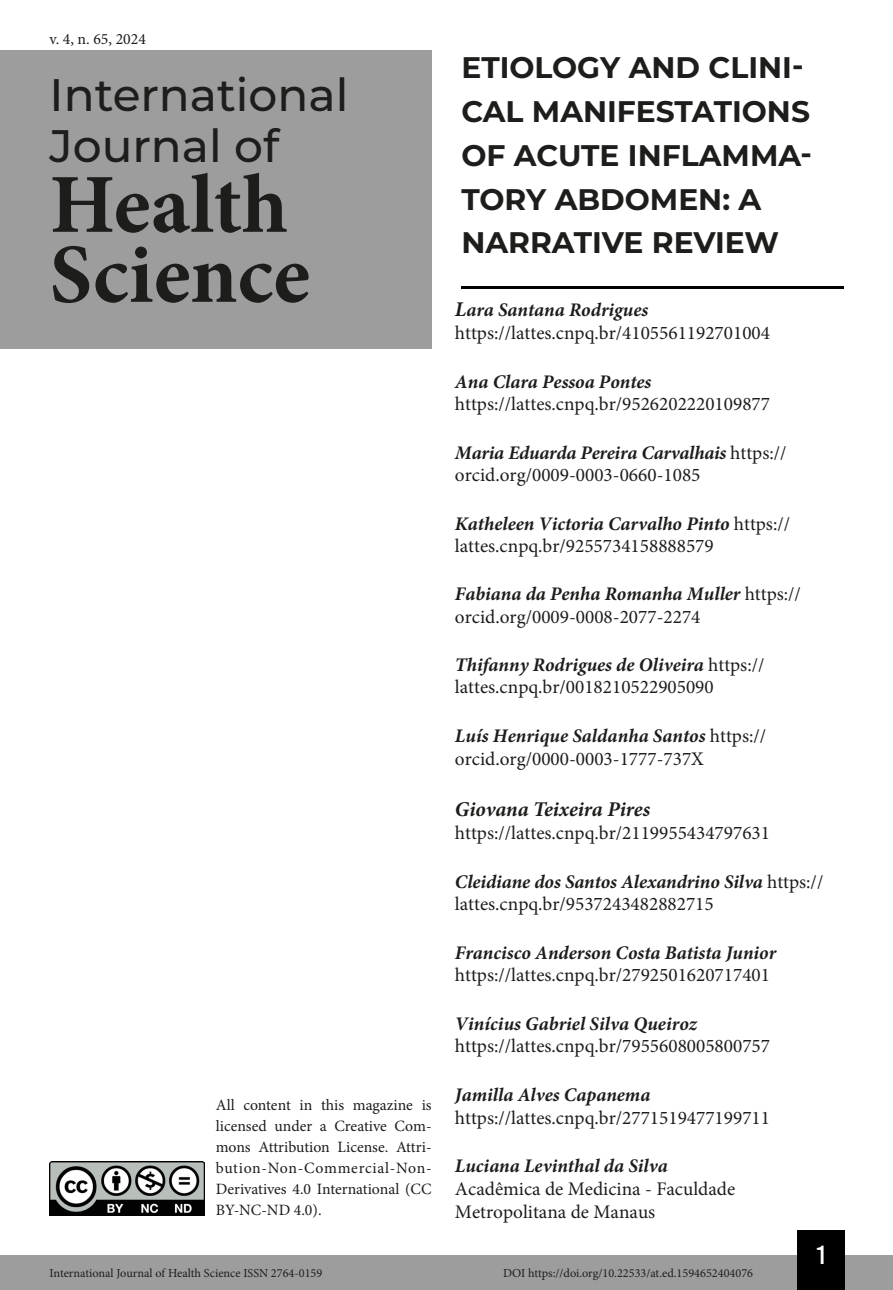
<style>
.page{position:relative;width:893px;height:1290px;background:#fff}
.page>*{position:absolute;margin:0;border:0;box-sizing:border-box;transform-origin:0 0}
.t1{font:700 84px/70px "Minion Pro";color:#1d1d1b}
.t2{font:500 45.5px/50.8px "Montserrat";color:#1d1d1b}
.Título_Artigo{font:700 29.75px/43.8px "Montserrat";color:#1d1d1b}
.t3{font:26.25px "Bebas Kai";color:#fff}
.Infos_autor{font:italic 700 21px "Minion Pro";letter-spacing:-.005em;color:#1d1d1b}
.Infos_autor-2{font:19.25px/22.1px "Minion Pro";color:#1d1d1b}
.t4{font:15.75px/21px "Minion Pro";color:#1d1d1b;text-align:justify}
.t5{font:12.25px "Minion Pro";color:#1d1d1b}
.s1{font-weight:700;font-style:italic;font-size:21px}
.s2{font-weight:700;font-style:italic}
</style>
<div class="page">
<div style="left:0;top:1255px;width:893px;height:35px;background:#9d9d9d"></div>
<div style="left:797px;top:1230px;width:48px;height:60px;background:#000"></div>
<img style="left:50px;top:1161px;width:154px;height:54px">
<div style="left:0;top:50px;width:432px;height:298px;background:#9d9d9d"></div>
<hr style="left:461px;top:286px;width:382px;height:2px;background:#000">
<p class="t4" style="left:50px;top:28px;width:98px">v. 4, n. 65, 2024</p>
<h2 class="t2" style="left:50px;top:68px;width:300px">International<br>Journal of</h2>
<h1 class="t1" style="left:50px;top:169px;width:262px">Health<br>Science</h1>
<p class="t4" style="left:216px;top:1095px;width:217px">All content in this magazine is licensed under a Creative Com&shy;mons Attribution License. Attri&shy;bution-Non-Commercial-Non-Derivatives 4.0 International (CC BY-NC-ND 4.0).</p>
<p class="Título_Artigo" style="left:461px;top:44px;width:352px">ETIOLOGY AND CLINI-<br>CAL MANIFESTATIONS<br>OF ACUTE INFLAMMA-<br>TORY ABDOMEN: A<br>NARRATIVE REVIEW</p>
<p class="Infos_autor-2" style="left:455px;top:298px;width:317px;line-height:23.1px"><span class="s1">L</span><span class="s2">ara Santana Rodrigues </span>https://lattes.cnpq.br/4105561192701004</p>
<p class="Infos_autor-2" style="left:455px;top:371px;width:317px"><span class="s2">Ana Clara Pessoa Pontes </span>https://lattes.cnpq.br/9526202220109877</p>
<p class="Infos_autor-2" style="left:455px;top:442px;width:333px"><span class="s2">Maria Eduarda Pereira Carvalhais</span> https:// orcid.org/0009-0003-0660-1085</p>
<p class="Infos_autor-2" style="left:455px;top:513px;width:337px"><span class="s2">Katheleen Victoria Carvalho Pinto</span> https:// lattes.cnpq.br/9255734158888579</p>
<p class="Infos_autor-2" style="left:455px;top:583px;width:348px"><span class="s2">Fabiana da Penha Romanha Muller</span> https:// orcid.org/0009-0008-2077-2274</p>
<p class="Infos_autor-2" style="left:455px;top:654px;width:311px"><span class="s2">Thifanny Rodrigues de Oliveira</span> https:// lattes.cnpq.br/0018210522905090</p>
<p class="Infos_autor-2" style="left:455px;top:724px;width:313px;line-height:23.4px"><span class="s2">Luís Henrique Saldanha Santos</span> https:// orcid.org/0000-0003-1777-737X</p>
<p class="Infos_autor" style="left:455px;top:794px;width:197px">Giovana Teixeira Pires</p>
<p class="Infos_autor-2" style="left:455px;top:822px;width:317px">https://lattes.cnpq.br/2119955434797631</p>
<p class="Infos_autor-2" style="left:455px;top:871px;width:370px"><span class="s2">Cleidiane dos Santos Alexandrino Silva</span> https:// lattes.cnpq.br/9537243482882715</p>
<p class="Infos_autor-2" style="left:455px;top:941px;width:323px"><span class="s2">Francisco Anderson Costa Batista Junior </span>https://lattes.cnpq.br/2792501620717401</p>
<p class="Infos_autor-2" style="left:455px;top:1012px;width:317px"><span class="s2">Vinícius Gabriel Silva Queiroz </span>https://lattes.cnpq.br/7955608005800757</p>
<p class="Infos_autor-2" style="left:455px;top:1083px;width:317px;line-height:23.6px"><span class="s2">Jamilla Alves Capanema </span>https://lattes.cnpq.br/2771519477199711</p>
<p class="Infos_autor-2" style="left:455px;top:1155px;width:282px;line-height:22.6px"><span class="s2">Luciana Levinthal da Silva<br></span>Acadêmica de Medicina - Faculdade<br>Metropolitana de Manaus</p>
<h3 class="t3" style="left:817px;top:1241px;width:10px">1</h3>
<p class="t5" style="left:50px;top:1265px;width:274px">International Journal of Health Science ISSN 2764-0159</p>
<p class="t5" style="left:503px;top:1265px;width:252px">DOI https://doi.org/10.22533/at.ed.1594652404076</p>
</div>
